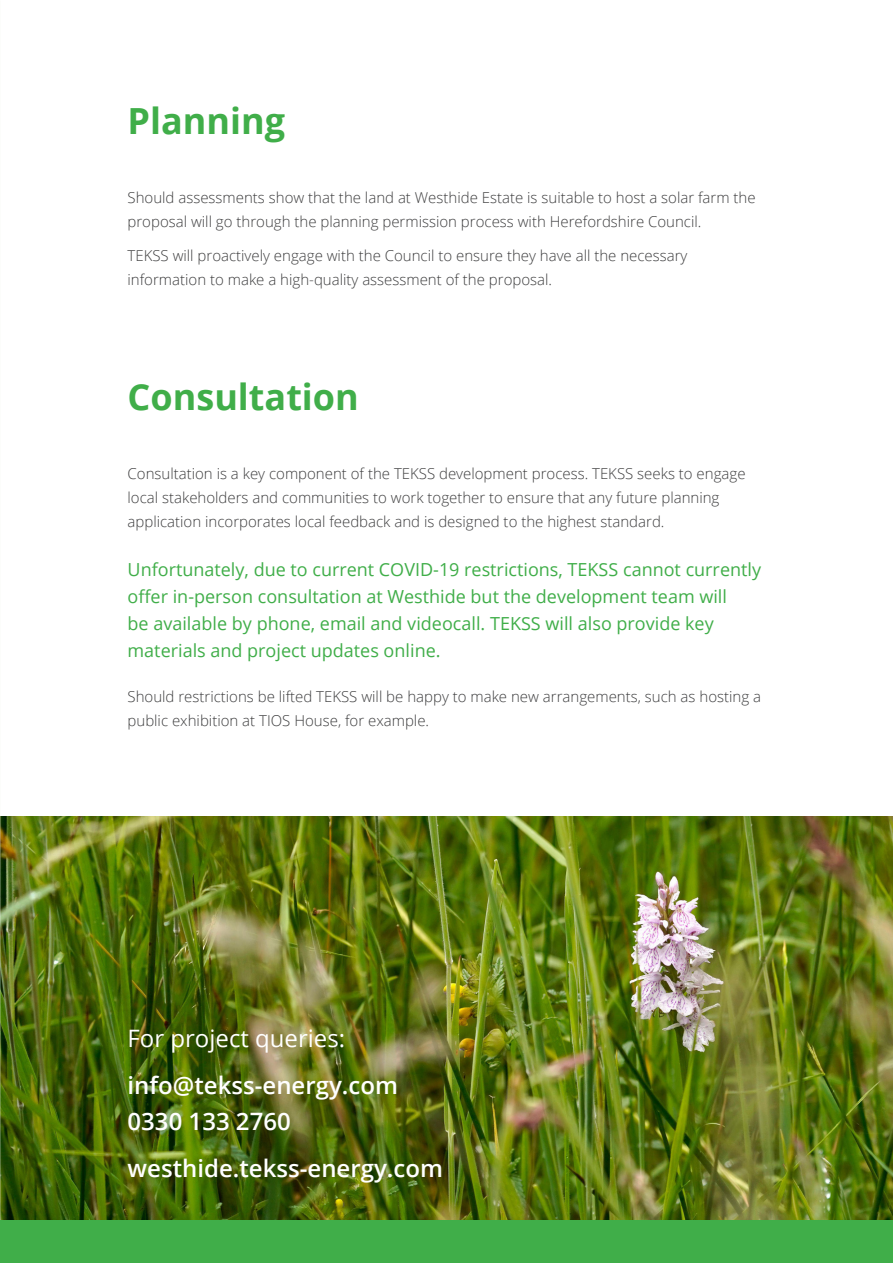
<style>
.page{position:relative;width:893px;height:1263px;background:#fff}
.page>*{position:absolute;margin:0;border:0;box-sizing:border-box;transform-origin:0 0}
.t1{font:700 36px "Open Sans";color:#40ae49}
.t2{font:600 24px "Open Sans";color:#fff}
.t3{font:24px "Open Sans";color:#fff}
.t4{font:18px/27px "Open Sans";color:#40ae49}
.t5{font:300 15px/24px "Open Sans";color:#3e3e3f}
</style>
<div class="page">
<img style="left:0;top:816px;width:893px;height:404px">
<div style="left:0;top:1220px;width:893px;height:43px;background:#40ae49"></div>
<p class="t1" style="left:128px;top:95px;width:159px">Planning</p>
<p class="t5" style="left:128px;top:185px;width:630px">Should assessments show that the land at Westhide Estate is suitable to host a solar farm the proposal will go through the planning permission process with Herefordshire Council.</p>
<p class="t5" style="left:128px;top:244px;width:561px">TEKSS will proactively engage with the Council to ensure they have all the necessary information to make a high-quality assessment of the proposal.</p>
<p class="t1" style="left:128px;top:372px;width:233px">Consultation</p>
<p class="t5" style="left:128px;top:461px;width:619px">Consultation is a key component of the TEKSS development process. TEKSS seeks to engage local stakeholders and communities to work together to ensure that any future planning application incorporates local feedback and is designed to the highest standard.</p>
<p class="t4" style="left:128px;top:555px;width:635px">Unfortunately, due to current COVID-19 restrictions, TEKSS cannot currently offer in-person consultation at Westhide but the development team will<br>be available by phone, email and videocall. TEKSS will also provide key materials and project updates online.</p>
<p class="t5" style="left:128px;top:684px;width:635px">Should restrictions be lifted TEKSS will be happy to make new arrangements, such as hosting a public exhibition at TIOS House, for example.</p>
<p class="t3" style="left:128px;top:1022px;width:219px">For project queries:</p>
<p class="t2" style="left:128px;top:1069px;width:272px">info@tekss-energy.com</p>
<p class="t2" style="left:128px;top:1105px;width:165px">0330 133 2760</p>
<p class="t2" style="left:128px;top:1151px;width:317px">westhide.tekss-energy.com</p>
</div>
